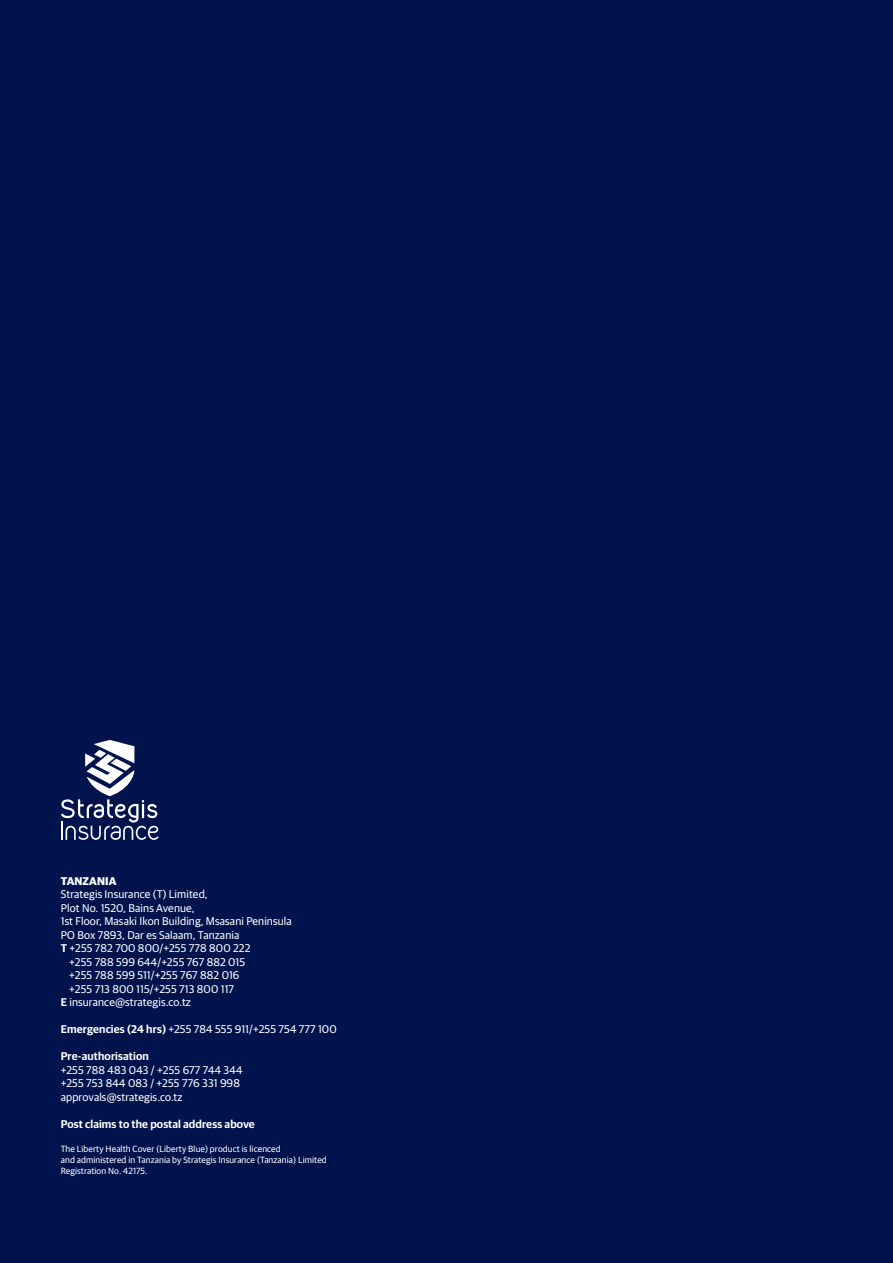
<style>
.page{position:relative;width:893px;height:1263px;background:#00134d}
.page>*{position:absolute;margin:0;border:0;box-sizing:border-box;transform-origin:0 0}
.t1{font:11.25px/13.5px "Guardian Sans";letter-spacing:.01em;color:#fff}
.t2{font:600 11.25px "Guardian Sans";letter-spacing:.01em;color:#fff}
.t3{font:700 11.25px "Guardian Sans";letter-spacing:.01em;color:#fff}
.t4{font:9px/10.8px "Guardian Sans";letter-spacing:.01em;color:#fff}
.s1{font-weight:600}
</style>
<div class="page">
<svg style="left:61px;top:740px;width:98px;height:100px"></svg>
<p class="t3" style="left:61px;top:872px;width:57px">TANZANIA</p>
<p class="t1" style="left:61px;top:887px;width:148px">Strategis Insurance (T) Limited,</p>
<p class="t1" style="left:61px;top:900px;width:135px">Plot No. 1520, Bains Avenue,</p>
<p class="t1" style="left:61px;top:914px;width:232px">1st Floor, Masaki Ikon Building, Msasani Peninsula</p>
<p class="t1" style="left:61px;top:927px;width:180px">PO Box 7893, Dar es Salaam, Tanzania</p>
<p class="t1" style="left:61px;top:941px;width:191px"><span class="s1">T</span> +255 782 700 800/+255 778 800 222</p>
<p class="t1" style="left:69px;top:954px;width:177px">+255 788 599 644/+255 767 882 015</p>
<p class="t1" style="left:69px;top:968px;width:172px">+255 788 599 511/+255 767 882 016</p>
<p class="t1" style="left:69px;top:981px;width:166px">+255 713 800 115/+255 713 800 117</p>
<p class="t1" style="left:61px;top:995px;width:132px"><span class="s1">E</span> insurance@strategis.co.tz</p>
<p class="t1" style="left:61px;top:1022px;width:277px"><span class="s1">Emergencies (24 hrs)</span> +255 784 555 911/+255 754 777 100</p>
<p class="t2" style="left:61px;top:1048px;width:90px">Pre-authorisation</p>
<p class="t1" style="left:61px;top:1062px;width:183px">+255 788 483 043 / +255 677 744 344 +255 753 844 083 / +255 776 331 998 approvals@strategis.co.tz</p>
<p class="t2" style="left:61px;top:1115px;width:196px">Post claims to the postal address above</p>
<p class="t4" style="left:61px;top:1143px;width:267px">The Liberty Health Cover (Liberty Blue) product is licenced<br>and administered in Tanzania by Strategis Insurance (Tanzania) Limited<br>Registration No. 42175.</p>
</div>
